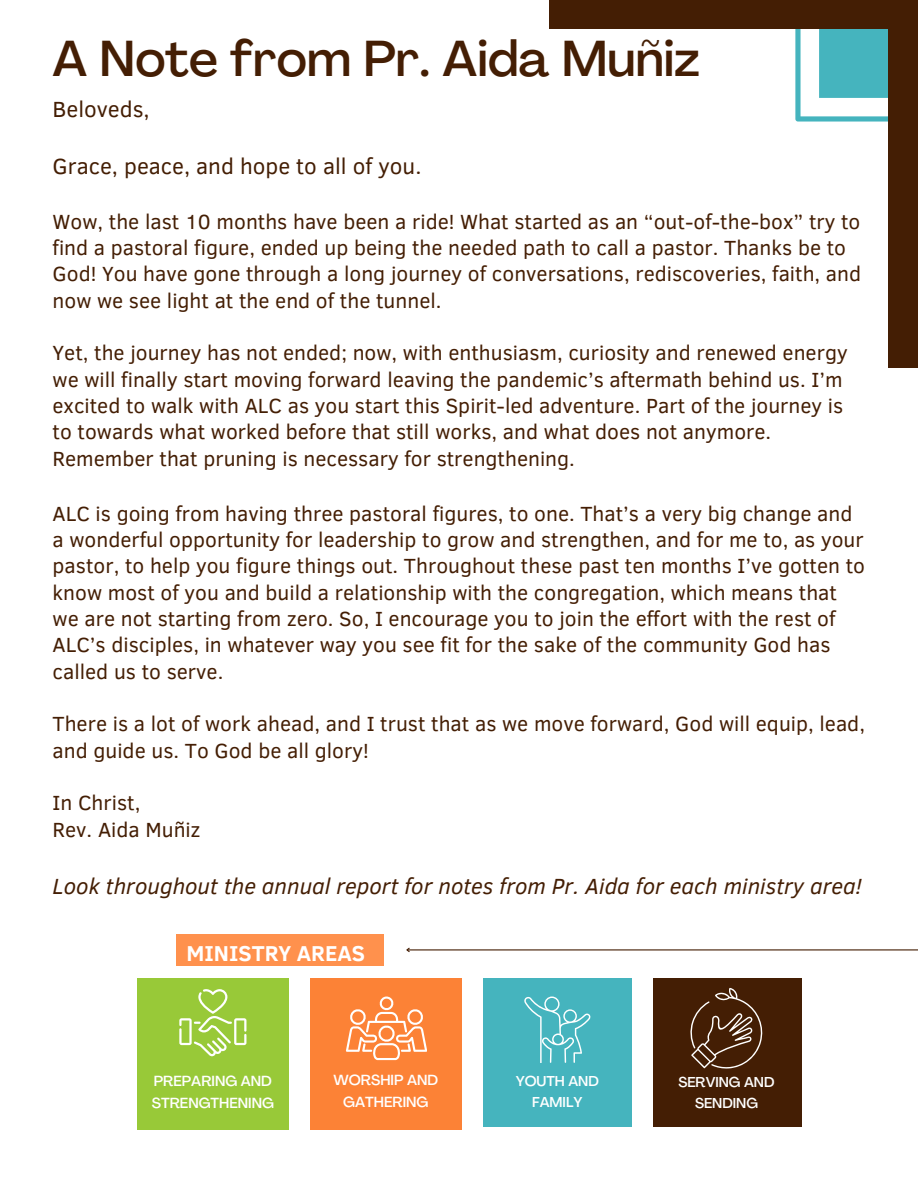
<style>
.page{position:relative;width:918px;height:1188px;background:#fff}
.page>*{position:absolute;margin:0;border:0;box-sizing:border-box;transform-origin:0 0}
.t1{font:500 49.8px "Agrandir";color:#441e04}
.t2{font:italic 22.5px "Clear Sans";color:#441e04}
.t3{font:22.5px "Clear Sans";color:#441e04}
.t4{font:700 22.05px "Clear Sans";color:#fff}
.t5{font:21px/26.4px "Clear Sans";color:#441e04}
.t6{font:500 14.4px/21.6px "Agrandir";color:#fff}
.t7{font:500 14.1px/21.1px "Agrandir";color:#fff;text-align:center}
</style>
<div class="page">
<svg style="left:795px;top:29px;width:93px;height:93px"></svg>
<div style="left:549px;top:0;width:369px;height:29px;background:#441e04"></div>
<div style="left:888px;top:0;width:30px;height:368px;background:#441e04"></div>
<div style="left:137px;top:979px;width:152px;height:151px;background:#98c938"></div>
<div style="left:310px;top:979px;width:152px;height:151px;background:#fc8236"></div>
<div style="left:483px;top:979px;width:148px;height:148px;background:#45b4be"></div>
<div style="left:176px;top:934px;width:208px;height:32px;background:#ff914d"></div>
<hr style="left:407px;top:949px;width:511px;height:1px;background:#441e04">
<svg style="left:406px;top:947px;width:5px;height:6px"></svg>
<div style="left:653px;top:979px;width:148px;height:148px;background:#441e04"></div>
<svg style="left:179px;top:989px;width:67px;height:67px"></svg>
<svg style="left:346px;top:997px;width:81px;height:63px"></svg>
<svg style="left:524px;top:997px;width:66px;height:66px"></svg>
<svg style="left:690px;top:988px;width:73px;height:81px"></svg>
<h3 class="t1" style="left:53px;top:39px;width:649px">A Note from Pr. Aida Muñiz</h3>
<p class="t3" style="left:53px;top:93px;width:99px">Beloveds,</p>
<h1 class="t3" style="left:53px;top:150px;width:370px">Grace, peace, and hope to all of you.</h1>
<h3 class="t5" style="left:53px;top:207px;width:810px">Wow, the last 10 months have been a ride! What started as an “out-of-the-box” try to find a pastoral figure, ended up being the needed path to call a pastor. Thanks be to God! You have gone through a long journey of conversations, rediscoveries, faith, and now we see light at the end of the tunnel.</h3>
<h3 class="t5" style="left:53px;top:339px;width:797px">Yet, the journey has not ended; now, with enthusiasm, curiosity and renewed energy we will finally start moving forward leaving the pandemic’s aftermath behind us. I’m excited to walk with ALC as you start this Spirit-led adventure. Part of the journey is to towards what worked before that still works, and what does not anymore.<br>Remember that pruning is necessary for strengthening.</h3>
<h3 class="t5" style="left:53px;top:499px;width:814px">ALC is going from having three pastoral figures, to one. That’s a very big change and a wonderful opportunity for leadership to grow and strengthen, and for me to, as your pastor, to help you figure things out. Throughout these past ten months I’ve gotten to know most of you and build a relationship with the congregation, which means that we are not starting from zero. So, I encourage you to join the effort with the rest of ALC’s disciples, in whatever way you see fit for the sake of the community God has called us to serve.</h3>
<h3 class="t5" style="left:53px;top:710px;width:814px">There is a lot of work ahead, and I trust that as we move forward, God will equip, lead, and guide us. To God be all glory!</h3>
<h3 class="t5" style="left:53px;top:789px;width:149px">In Christ,<br>Rev. Aida Muñiz</h3>
<h3 class="t2" style="left:53px;top:870px;width:811px">Look throughout the annual report for notes from Pr. Aida for each ministry area!</h3>
<h2 class="t4" style="left:187px;top:938px;width:180px">MINISTRY AREAS</h2>
<p class="t6" style="left:152px;top:1072px;width:124px">PREPARING AND<br>STRENGTHENING</p>
<p class="t6" style="left:334px;top:1071px;width:106px;text-align:center">WORSHIP AND<br>GATHERING</p>
<p class="t7" style="left:678px;top:1073px;width:98px">SERVING AND<br>SENDING</p>
<h3 class="t7" style="left:516px;top:1072px;width:85px">YOUTH AND<br>FAMILY</h3>
</div>
